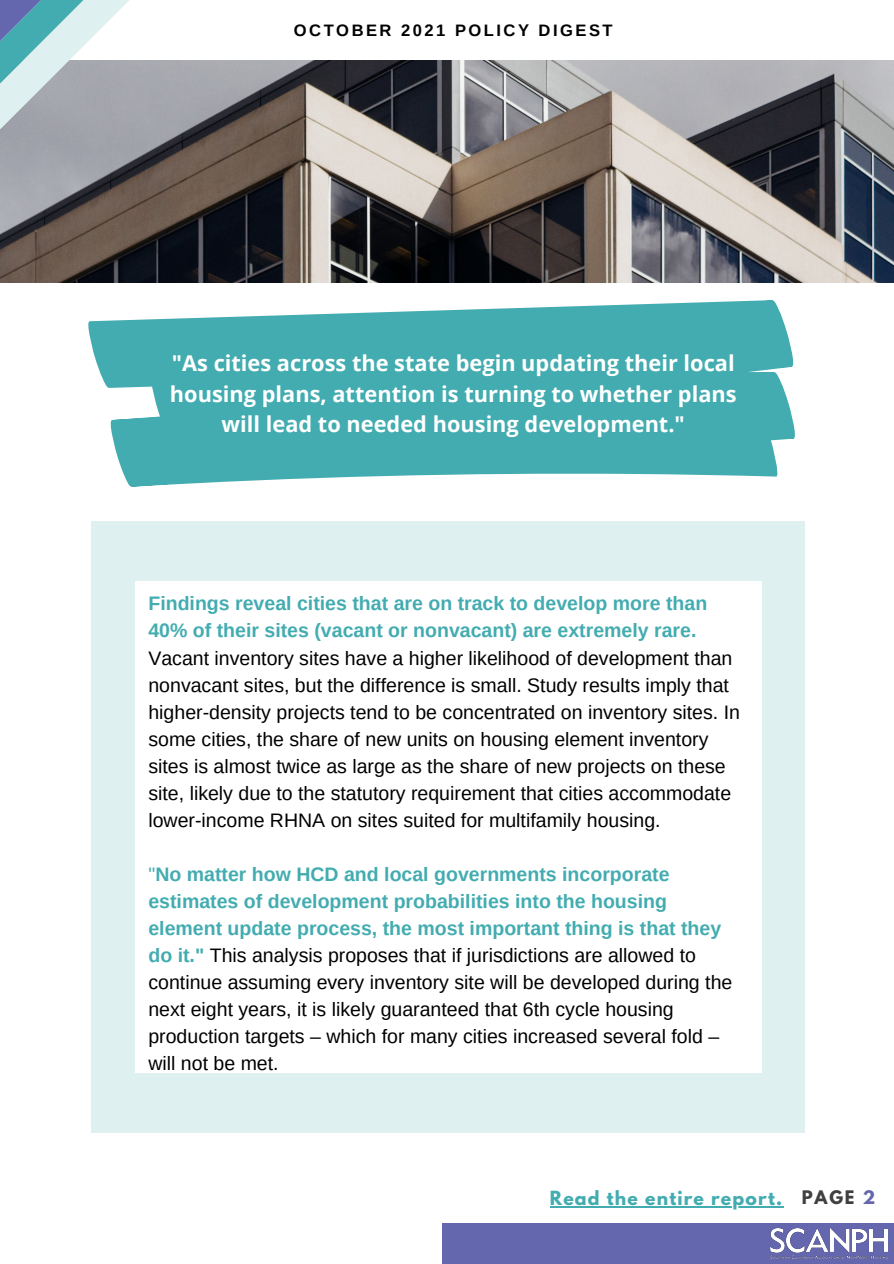
<style>
.page{position:relative;width:894px;height:1264px;background:#fff}
.page>*{position:absolute;margin:0;border:0;box-sizing:border-box;transform-origin:0 0}
.t1{font:700 21.75px/30.5px "Open Sans";color:#fff;text-align:center}
.t2{font:19.5px/27px "Arimo";color:#000}
.t3{font:700 17.25px "League Spartan";letter-spacing:.07em;color:#43acb0}
.t4{font:700 16.5px "Arimo";letter-spacing:.15em;color:#000}
.t5{font:700 16.5px "League Spartan";color:#404041}
.s1{font-weight:700;color:#43acb0}
.s2{color:#43acb0}
.s3{color:#6466ae}
</style>
<div class="page">
<div style="left:92px;top:521px;width:712px;height:611px;background:#def1f0"></div>
<svg style="left:88px;top:300px;width:707px;height:187px;fill:#43acb0"></svg>
<img style="left:0;top:61px;width:893px;height:221px">
<div style="left:441px;top:1222px;width:452px;height:41px;background:#6466ae"></div>
<img style="left:770px;top:1228px;width:117px;height:30px">
<div style="left:135px;top:581px;width:626px;height:491px;background:#fff"></div>
<hr style="left:549px;top:1205px;width:234px;height:2px;background:#43acb0">
<svg style="left:0;top:60px;width:181px;height:213px;background:#655d5b"></svg>
<svg style="left:0;top:0;width:135px;height:227px;background:#9da9af"></svg>
<p class="t4" style="left:294px;top:21px;width:320px">OCTOBER 2021 POLICY DIGEST</p>
<p class="t1" style="left:170px;top:348px;width:568px">"As cities across the state begin updating their local housing plans, attention is turning to whether plans will lead to needed housing development."</p>
<p class="t2" style="left:148px;top:590px;width:593px"><span class="s1">Findings reveal cities that are on track to develop more than 40% of their sites (vacant or nonvacant) are extremely rare.<br></span>Vacant inventory sites have a higher likelihood of development than nonvacant sites, but the difference is small. Study results imply that higher-density projects tend to be concentrated on inventory sites. In some cities, the share of new units on housing element inventory sites is almost twice as large as the share of new projects on these site, likely due to the statutory requirement that cities accommodate lower-income RHNA on sites suited for multifamily housing.</p>
<p class="t2" style="left:148px;top:860px;width:585px"><span class="s2">"</span><span class="s1">No matter how HCD and local governments incorporate estimates of development probabilities into the housing element update process, the most important thing is that they do it."</span> This analysis proposes that if jurisdictions are allowed to continue assuming every inventory site will be developed during the next eight years, it is likely guaranteed that 6th cycle housing production targets – which for many cities increased several fold – will not be met.</p>
<p class="t3" style="left:549px;top:1189px;width:234px">Read the entire report.</p>
<p class="t5" style="left:801px;top:1189px;width:75px">PAGE <span class="s3">2</span></p>
</div>
